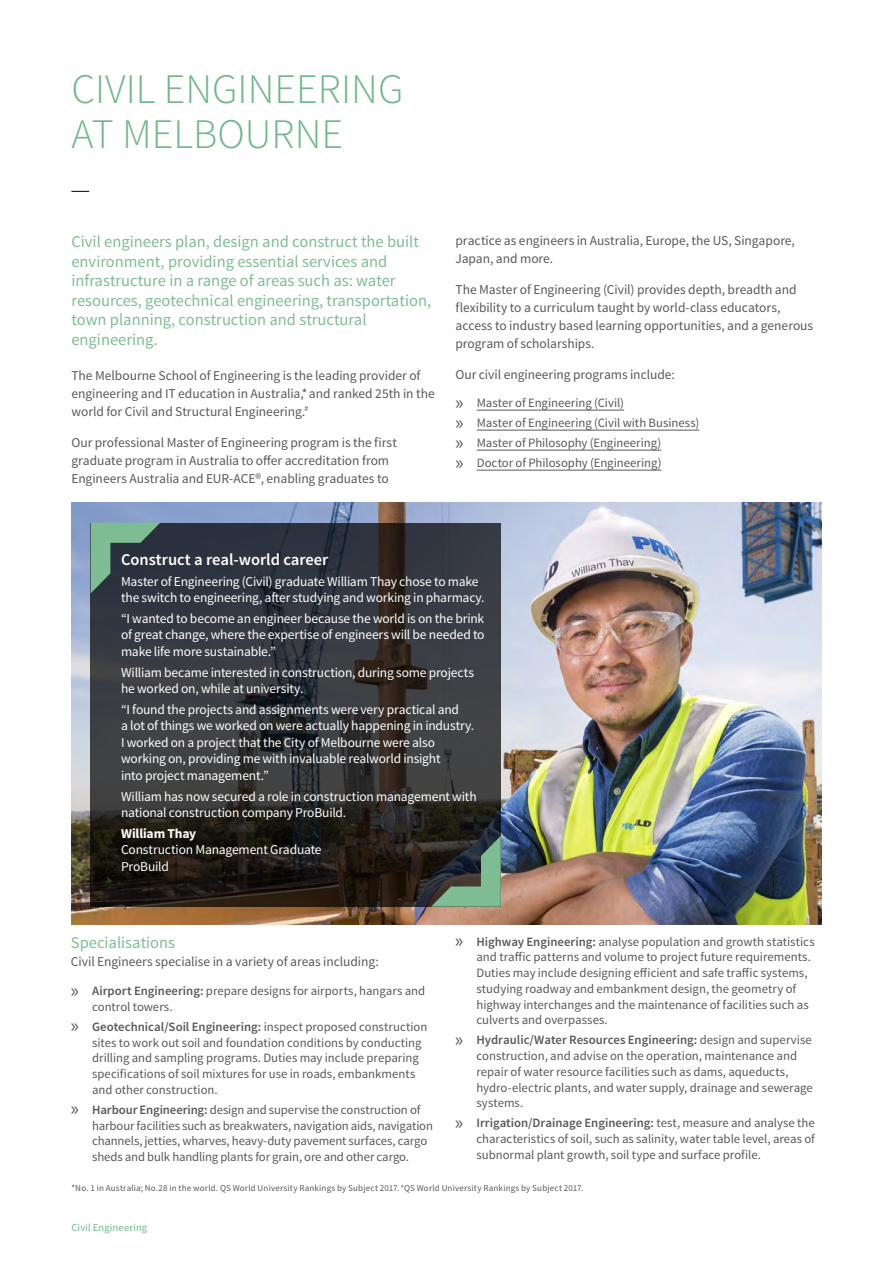
<style>
.page{position:relative;width:893px;height:1263px;background:#fff}
.page>*{position:absolute;margin:0;border:0;box-sizing:border-box;transform-origin:0 0}
.t1{font:300 42px/45px "Source Sans Pro";color:#70b789}
.t2{font:16.5px/19.5px "Source Sans Pro";color:#7ebd93}
.t3{font:600 16.5px "Source Sans Pro";color:#fff}
.t4{font:13.5px/16.5px "Source Sans Pro";letter-spacing:-.015em;color:#fff}
.t5{font:13.5px/18px "Source Sans Pro";color:#59595b}
.t6{font:700 13.5px "Source Sans Pro";letter-spacing:-.01em;color:#fff}
.t7{font:12.75px/15.8px "Source Sans Pro";letter-spacing:-.005em;color:#59595b}
.t8{font:10.5px "Source Sans Pro";letter-spacing:.015em;color:#70b789}
.t9{font:9px "Source Sans Pro";letter-spacing:.02em;color:#59595b}
.s1{font-family:"Myriad Pro";font-size:19.5px}
.s2{font-weight:600}
</style>
<div class="page">
<svg style="left:71px;top:191px;width:18px;height:1px"></svg>
<hr style="left:477px;top:410px;width:147px;height:1px;background:#59595b">
<hr style="left:477px;top:430px;width:222px;height:1px;background:#59595b">
<hr style="left:477px;top:450px;width:184px;height:1px;background:#59595b">
<hr style="left:477px;top:470px;width:184px;height:1px;background:#59595b">
<img style="left:71px;top:503px;width:750px;height:422px">
<svg style="left:91px;top:523px;width:410px;height:384px;background:#303032"></svg>
<svg style="left:91px;top:523px;width:69px;height:70px;background:#4c6960"></svg>
<svg style="left:431px;top:836px;width:70px;height:71px;background:#4b6455"></svg>
<h1 class="t1" style="left:71px;top:67px;width:333px">CIVIL ENGINEERING<br>AT MELBOURNE</h1>
<p class="t2" style="left:71px;top:232px;width:361px">Civil engineers plan, design and construct the built environment, providing essential services and infrastructure in a range of areas such as: water resources, geotechnical engineering, transportation, town planning, construction and structural engineering.</p>
<p class="t5" style="left:71px;top:367px;width:365px">The Melbourne School of Engineering is the leading provider of engineering and IT education in Australia,* and ranked 25th in the world for Civil and Structural Engineering.<sup>#</sup></p>
<p class="t5" style="left:71px;top:433px;width:327px">Our professional Master of Engineering program is the first graduate program in Australia to offer accreditation from<br>Engineers Australia and EUR-ACE®, enabling graduates to</p>
<p class="t5" style="left:455px;top:232px;width:341px">practice as engineers in Australia, Europe, the US, Singapore,<br>Japan, and more.</p>
<p class="t5" style="left:455px;top:281px;width:359px">The Master of Engineering (Civil) provides depth, breadth and flexibility to a curriculum taught by world-class educators, access to industry based learning opportunities, and a generous program of scholarships.</p>
<p class="t5" style="left:455px;top:365px;width:221px">Our civil engineering programs include:</p>
<p class="t7" style="left:455px;top:393px;width:245px;line-height:20px"><span class="s1">»</span> Master of Engineering (Civil)<br><span class="s1">»</span> Master of Engineering (Civil with Business) <span class="s1">»</span> Master of Philosophy (Engineering)<br><span class="s1">»</span> Doctor of Philosophy (Engineering)</p>
<p class="t3" style="left:121px;top:549px;width:209px">Construct a real-world career</p>
<p class="t4" style="left:121px;top:573px;width:365px">Master of Engineering (Civil) graduate William Thay chose to make the switch to engineering, after studying and working in pharmacy.</p>
<p class="t4" style="left:121px;top:610px;width:365px;text-align:justify">“I wanted to become an engineer because the world is on the brink of great change, where the expertise of engineers will be needed to make life more sustainable.”</p>
<p class="t4" style="left:121px;top:664px;width:355px">William became interested in construction, during some projects he worked on, while at university.</p>
<p class="t4" style="left:121px;top:701px;width:355px">“I found the projects and assignments were very practical and<br>a lot of things we worked on were actually happening in industry.<br>I worked on a project that the City of Melbourne were also working on, providing me with invaluable realworld insight<br>into project management.”</p>
<p class="t4" style="left:121px;top:788px;width:357px">William has now secured a role in construction management with national construction company ProBuild.</p>
<p class="t6" style="left:121px;top:825px;width:77px">William Thay</p>
<p class="t4" style="left:121px;top:842px;width:202px">Construction Management Graduate<br>ProBuild</p>
<p class="t2" style="left:71px;top:933px;width:106px">Specialisations</p>
<p class="t5" style="left:71px;top:953px;width:309px">Civil Engineers specialise in a variety of areas including:</p>
<p class="t7" style="left:92px;top:983px;width:335px;text-indent:-21px"><span class="s1">»</span> <span class="s2">Airport Engineering:</span> prepare designs for airports, hangars and control towers.</p>
<p class="t7" style="left:92px;top:1019px;width:337px;text-indent:-21px"><span class="s1">»</span> <span class="s2">Geotechnical/Soil Engineering:</span> inspect proposed construction sites to work out soil and foundation conditions by conducting drilling and sampling programs. Duties may include preparing specifications of soil mixtures for use in roads, embankments and other construction.</p>
<p class="t7" style="left:92px;top:1102px;width:342px;text-indent:-21px"><span class="s1">»</span> <span class="s2">Harbour Engineering:</span> design and supervise the construction of harbour facilities such as breakwaters, navigation aids, navigation channels, jetties, wharves, heavy-duty pavement surfaces, cargo sheds and bulk handling plants for grain, ore and other cargo.</p>
<p class="t7" style="left:476px;top:934px;width:340px;text-indent:-21px"><span class="s1">»</span> <span class="s2">Highway Engineering:</span> analyse population and growth statistics and traffic patterns and volume to project future requirements.<br>Duties may include designing efficient and safe traffic systems, studying roadway and embankment design, the geometry of highway interchanges and the maintenance of facilities such as culverts and overpasses.</p>
<p class="t7" style="left:476px;top:1032px;width:338px;text-indent:-21px"><span class="s1">»</span> <span class="s2">Hydraulic/Water Resources Engineering:</span> design and supervise construction, and advise on the operation, maintenance and repair of water resource facilities such as dams, aqueducts, hydro-electric plants, and water supply, drainage and sewerage systems.</p>
<p class="t7" style="left:476px;top:1115px;width:340px;text-align:justify;text-indent:-21px"><span class="s1">»</span> <span class="s2">Irrigation/Drainage Engineering:</span> test, measure and analyse the characteristics of soil, such as salinity, water table level, areas of subnormal plant growth, soil type and surface profile.</p>
<p class="t9" style="left:71px;top:1182px;width:514px">*No. 1 in Australia; No.28 in the world. QS World University Rankings by Subject 2017. <sup>#</sup>QS World University Rankings by Subject 2017.</p>
<p class="t8" style="left:71px;top:1221px;width:77px">Civil Engineering</p>
</div>
